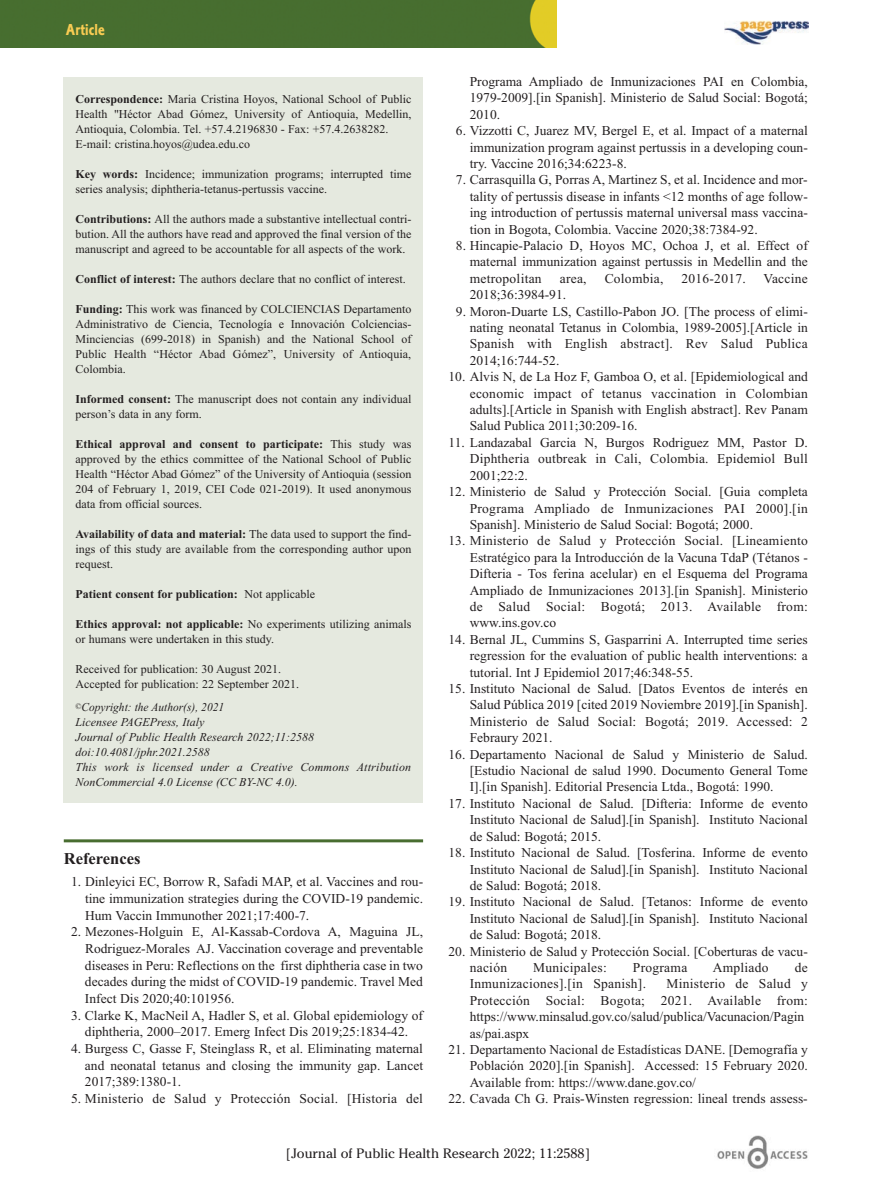
<style>
.page{position:relative;width:893px;height:1191px;background:#fff}
.page>*{position:absolute;margin:0;border:0;box-sizing:border-box;transform-origin:0 0}
.t1{font:700 16.5px "Times New Roman";color:#231f20}
.t2{font:16.5px "Corinthian Bold Condensed Plain";color:#f9cc53}
.t3{font:13.5px/16.4px "Times New Roman";color:#231f20;text-align:justify}
.t4{font:13.5px "Times New Roman";letter-spacing:.02em;color:#231f20}
.t5{font:13.5px "Cheltenham";color:#231f20}
.t6{font:12px/15px "Times New Roman";color:#231f20}
.t7{font:italic 12px/15px "Times New Roman";color:#231f20;scale:.95 1}
.t8{font:700 12px "Times New Roman";color:#231f20}
.s1{font-weight:700}
.s2{font-weight:400}
</style>
<div class="page">
<hr style="left:64px;top:839px;width:359px;height:3px;background:#486d30">
<img style="left:717px;top:1135px;width:91px;height:34px">
<div style="left:0;top:0;width:556px;height:48px;background:#476e2f"></div>
<img style="left:724px;top:20px;width:85px;height:24px">
<div style="left:64px;top:77px;width:359px;height:725px;background:#e5e9df"></div>
<p class="t2" style="left:66px;top:24px;width:40px">Article</p>
<p class="t6" style="left:76px;top:91px;width:337px"><span class="s1">Correspondence:</span> Maria Cristina Hoyos, National School of Public Health "Héctor Abad Gómez, University of Antioquia, Medellin, Antioquia, Colombia. Tel. +57.4.2196830 - Fax: +57.4.2638282.<br>E-mail: cristina.hoyos@udea.edu.co</p>
<p class="t6" style="left:76px;top:166px;width:337px"><span class="s1">Key words:</span> Incidence; immunization programs; interrupted time series analysis; diphtheria-tetanus-pertussis vaccine.</p>
<p class="t6" style="left:76px;top:211px;width:337px;text-align:justify"><span class="s1">Contributions:</span> All the authors made a substantive intellectual contri&shy;bution. All the authors have read and approved the final version of the manuscript and agreed to be accountable for all aspects of the work.</p>
<p class="t6" style="left:76px;top:271px;width:332px"><span class="s1">Conflict of interest:</span> The authors declare that no conflict of interest.</p>
<p class="t6" style="left:76px;top:301px;width:337px;text-align:justify"><span class="s1">Funding:</span> This work was financed by COLCIENCIAS Departamento Administrativo de Ciencia, Tecnología e Innovación Colciencias-Minciencias (699-2018) in Spanish) and the National School of Public Health “Héctor Abad Gómez”, University of Antioquia, Colombia.</p>
<p class="t6" style="left:76px;top:391px;width:337px"><span class="s1">Informed consent:</span> The manuscript does not contain any individual person’s data in any form.</p>
<p class="t6" style="left:76px;top:436px;width:337px;text-align:justify"><span class="s1">Ethical approval and consent to participate:</span> This study was approved by the ethics committee of the National School of Public Health “Héctor Abad Gómez” of the University of Antioquia (session 204 of February 1, 2019, CEI Code 021-2019). It used anonymous data from official sources.</p>
<p class="t6" style="left:76px;top:526px;width:337px;text-align:justify"><span class="s1">Availability of data and material:</span> The data used to support the find&shy;ings of this study are available from the corresponding author upon request.</p>
<p class="t8" style="left:76px;top:587px;width:241px">Patient consent for publication: <span class="s2">Not applicable</span></p>
<p class="t6" style="left:76px;top:616px;width:337px"><span class="s1">Ethics approval: not applicable:</span> No experiments utilizing animals or humans were undertaken in this study.</p>
<p class="t6" style="left:76px;top:661px;width:225px">Received for publication: 30 August 2021.<br>Accepted for publication: 22 September 2021.</p>
<p class="t7" style="left:76px;top:699px;width:355px"><sup>©</sup>Copyright: the Author(s), 2021<br>Licensee PAGEPress, Italy<br>Journal of Public Health Research 2022;11:2588 doi:10.4081/jphr.2021.2588<br>This work is licensed under a Creative Commons Attribution NonCommercial 4.0 License (CC BY-NC 4.0).</p>
<p class="t1" style="left:64px;top:848px;width:78px">References</p>
<p class="t3" style="left:85px;top:873px;width:340px;text-indent:-14px">1. Dinleyici EC, Borrow R, Safadi MAP, et al. Vaccines and rou&shy;tine immunization strategies during the COVID-19 pandemic.<br>Hum Vaccin Immunother 2021;17:400-7.</p>
<p class="t3" style="left:85px;top:923px;width:340px;text-indent:-14px">2. Mezones-Holguin E, Al-Kassab-Cordova A, Maguina JL, Rodriguez-Morales AJ. Vaccination coverage and preventable diseases in Peru: Reflections on the first diphtheria case in two decades during the midst of COVID-19 pandemic. Travel Med Infect Dis 2020;40:101956.</p>
<p class="t3" style="left:71px;top:1006px;width:353px;text-align:center">3. Clarke K, MacNeil A, Hadler S, et al. Global epidemiology of diphtheria, 2000–2017. Emerg Infect Dis 2019;25:1834-42.</p>
<p class="t3" style="left:85px;top:1040px;width:340px;text-indent:-14px">4. Burgess C, Gasse F, Steinglass R, et al. Eliminating maternal and neonatal tetanus and closing the immunity gap. Lancet 2017;389:1380-1.</p>
<p class="t4" style="left:71px;top:1090px;width:353px">5. Ministerio de Salud y Protección Social. [Historia del</p>
<p class="t3" style="left:470px;top:73px;width:340px">Programa Ampliado de Inmunizaciones PAI en Colombia, 1979-2009].[in Spanish]. Ministerio de Salud Social: Bogotá; 2010.</p>
<p class="t3" style="left:470px;top:122px;width:340px;text-indent:-14px">6. Vizzotti C, Juarez MV, Bergel E, et al. Impact of a maternal immunization program against pertussis in a developing coun&shy;try. Vaccine 2016;34:6223-8.</p>
<p class="t3" style="left:470px;top:171px;width:340px;text-indent:-14px">7. Carrasquilla G, Porras A, Martinez S, et al. Incidence and mor&shy;tality of pertussis disease in infants &lt;12 months of age follow&shy;ing introduction of pertussis maternal universal mass vaccina&shy;tion in Bogota, Colombia. Vaccine 2020;38:7384-92.</p>
<p class="t3" style="left:470px;top:237px;width:340px;text-indent:-14px">8. Hincapie-Palacio D, Hoyos MC, Ochoa J, et al. Effect of maternal immunization against pertussis in Medellin and the metropolitan</p>
<p class="t3" style="left:560px;top:270px;width:28px">area,</p>
<p class="t4" style="left:605px;top:270px;width:60px">Colombia,</p>
<p class="t4" style="left:681px;top:270px;width:66px">2016-2017.</p>
<p class="t4" style="left:763px;top:270px;width:46px">Vaccine</p>
<p class="t3" style="left:470px;top:286px;width:98px">2018;36:3984-91.</p>
<p class="t3" style="left:470px;top:303px;width:340px;text-indent:-14px">9. Moron-Duarte LS, Castillo-Pabon JO. [The process of elimi&shy;nating neonatal Tetanus in Colombia, 1989-2005].[Article in Spanish with English abstract]. Rev Salud Publica 2014;16:744-52.</p>
<p class="t3" style="left:470px;top:368px;width:340px;text-indent:-21px">10. Alvis N, de La Hoz F, Gamboa O, et al. [Epidemiological and economic impact of tetanus vaccination in Colombian adults].[Article in Spanish with English abstract]. Rev Panam Salud Publica 2011;30:209-16.</p>
<p class="t3" style="left:470px;top:434px;width:340px;text-indent:-21px">11. Landazabal Garcia N, Burgos Rodriguez MM, Pastor D.<br>Diphtheria outbreak in Cali, Colombia. Epidemiol Bull 2001;22:2.</p>
<p class="t3" style="left:470px;top:483px;width:340px;text-indent:-21px">12. Ministerio de Salud y Protección Social. [Guia completa Programa Ampliado de Inmunizaciones PAI 2000].[in Spanish]. Ministerio de Salud Social: Bogotá; 2000.</p>
<p class="t3" style="left:470px;top:532px;width:340px;text-indent:-21px">13. Ministerio de Salud y Protección Social. [Lineamiento Estratégico para la Introducción de la Vacuna TdaP (Tétanos - Difteria - Tos ferina acelular) en el Esquema del Programa Ampliado de Inmunizaciones 2013].[in Spanish]. Ministerio de Salud Social: Bogotá; 2013. Available from: www.ins.gov.co</p>
<p class="t3" style="left:470px;top:631px;width:340px;text-indent:-21px">14. Bernal JL, Cummins S, Gasparrini A. Interrupted time series regression for the evaluation of public health interventions: a tutorial. Int J Epidemiol 2017;46:348-55.</p>
<p class="t3" style="left:470px;top:680px;width:340px;text-indent:-21px">15. Instituto Nacional de Salud. [Datos Eventos de interés en Salud Pública 2019 [cited 2019 Noviembre 2019].[in Spanish].<br>Ministerio de Salud Social: Bogotá; 2019. Accessed: 2<br>Febraury 2021.</p>
<p class="t3" style="left:470px;top:746px;width:340px;text-indent:-21px">16. Departamento Nacional de Salud y Ministerio de Salud. [Estudio Nacional de salud 1990. Documento General Tome I].[in Spanish]. Editorial Presencia Ltda., Bogotá: 1990.</p>
<p class="t3" style="left:470px;top:795px;width:340px;text-indent:-21px">17. Instituto Nacional de Salud. [Difteria: Informe de evento Instituto Nacional de Salud].[in Spanish]. Instituto Nacional de Salud: Bogotá; 2015.</p>
<p class="t3" style="left:470px;top:844px;width:340px;text-indent:-21px">18. Instituto Nacional de Salud. [Tosferina. Informe de evento Instituto Nacional de Salud].[in Spanish]. Instituto Nacional de Salud: Bogotá; 2018.</p>
<p class="t3" style="left:470px;top:893px;width:340px;text-indent:-21px">19. Instituto Nacional de Salud. [Tetanos: Informe de evento Instituto Nacional de Salud].[in Spanish]. Instituto Nacional de Salud: Bogotá; 2018.</p>
<p class="t3" style="left:470px;top:942px;width:340px;text-indent:-21px">20. Ministerio de Salud y Protección Social. [Coberturas de vacu&shy;nación</p>
<p class="t4" style="left:533px;top:959px;width:75px">Municipales:</p>
<p class="t4" style="left:633px;top:959px;width:56px">Programa</p>
<p class="t4" style="left:713px;top:959px;width:57px">Ampliado</p>
<p class="t3" style="left:795px;top:959px;width:15px">de</p>
<p class="t4" style="left:470px;top:975px;width:178px">Inmunizaciones].[in Spanish].</p>
<p class="t3" style="left:470px;top:975px;width:340px;text-align:left;text-indent:197px">Ministerio de Salud y Protección Social: Bogota; 2021. Available from: https://www.minsalud.gov.co/salud/publica/Vacunacion/Pagin as/pai.aspx</p>
<p class="t3" style="left:470px;top:1041px;width:340px;text-indent:-21px">21. Departamento Nacional de Estadísticas DANE. [Demografía y Población 2020].[in Spanish]. Accessed: 15 February 2020.<br>Available from: https://www.dane.gov.co/</p>
<p class="t3" style="left:448px;top:1090px;width:361px">22. Cavada Ch G. Prais-Winsten regression: lineal trends assess-</p>
<p class="t5" style="left:286px;top:1145px;width:306px">[Journal of Public Health Research 2022; 11:2588]</p>
</div>
